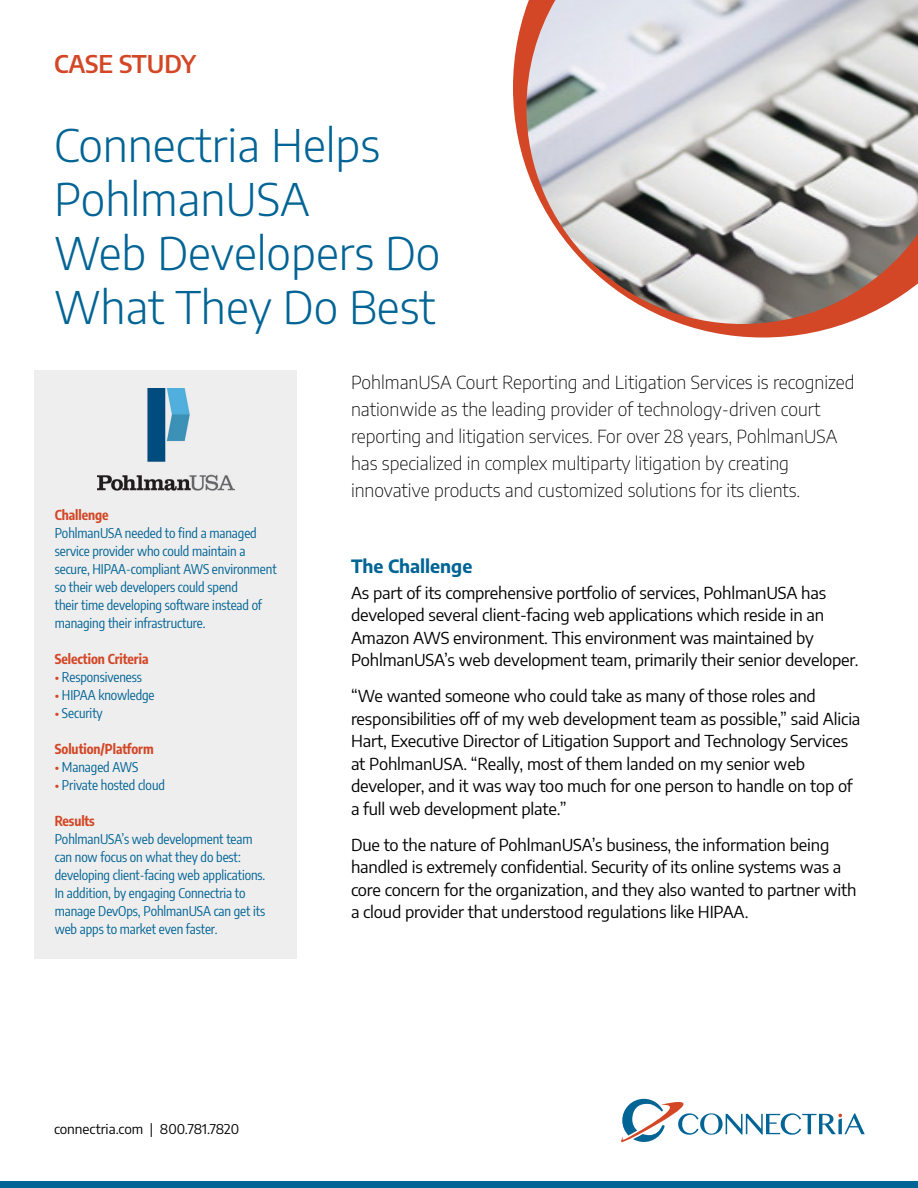
<style>
.page{position:relative;width:918px;height:1188px;background:#fff}
.page>*{position:absolute;margin:0;border:0;box-sizing:border-box;transform-origin:0 0}
.t1{font:300 45px/54px "Encode Sans";color:#006495}
.t2{font:600 24px "Encode Sans";color:#d34727}
.t3{font:200 18px/27px "Encode Sans";color:#000}
.t4{font:700 18px "Encode Sans";color:#006495}
.t5{font:16.5px/22.5px "Encode Sans";letter-spacing:-.01em;color:#000}
.t6{font:13.5px/18px "Encode Sans Condensed";letter-spacing:-.005em;color:#006495}
.t7{font:700 13.5px "Encode Sans Condensed";letter-spacing:-.005em;color:#d34727}
.t8{font:13.5px "Encode Sans";color:#000}
.s1{color:#d34727}
</style>
<div class="page">
<div style="left:34px;top:370px;width:263px;height:588px;background:#efeeee"></div>
<svg style="left:513px;top:8px;width:331px;height:330px"></svg>
<img style="left:526px;top:0;width:392px;height:324px">
<div style="left:0;top:1181px;width:918px;height:7px;background:#006495"></div>
<svg style="left:621px;top:1098px;width:244px;height:45px"></svg>
<img style="left:98px;top:389px;width:136px;height:101px">
<h2 class="t2" style="left:54px;top:46px;width:144px">CASE STUDY</h2>
<h1 class="t1" style="left:54px;top:116px;width:388px">Connectria Helps<br>PohlmanUSA<br>Web Developers Do<br>What They Do Best</h1>
<p class="t7" style="left:55px;top:505px;width:55px">Challenge</p>
<p class="t6" style="left:55px;top:523px;width:224px">PohlmanUSA needed to find a managed service provider who could maintain a secure, HIPAA-compliant AWS environment so their web developers could spend<br>their time developing software instead of managing their infrastructure.</p>
<p class="t7" style="left:55px;top:649px;width:95px">Selection Criteria</p>
<p class="t6" style="left:55px;top:667px;width:89px"><span class="s1">•</span> Responsiveness</p>
<p class="t6" style="left:55px;top:685px;width:101px"><span class="s1">•</span> HIPAA knowledge</p>
<p class="t6" style="left:55px;top:703px;width:49px"><span class="s1">•</span> Security</p>
<p class="t7" style="left:55px;top:739px;width:100px">Solution/Platform</p>
<p class="t6" style="left:55px;top:757px;width:85px"><span class="s1">•</span> Managed AWS</p>
<p class="t6" style="left:55px;top:775px;width:112px"><span class="s1">•</span> Private hosted cloud</p>
<p class="t7" style="left:55px;top:811px;width:42px">Results</p>
<p class="t6" style="left:55px;top:829px;width:212px">PohlmanUSA’s web development team can now focus on what they do best: developing client-facing web applications.<br>In addition, by engaging Connectria to manage DevOps, PohlmanUSA can get its web apps to market even faster.</p>
<p class="t8" style="left:54px;top:1120px;width:187px">connectria.com | 800.781.7820</p>
<p class="t3" style="left:351px;top:368px;width:505px">PohlmanUSA Court Reporting and Litigation Services is recognized nationwide as the leading provider of technology-driven court reporting and litigation services. For over 28 years, PohlmanUSA has specialized in complex multiparty litigation by creating innovative products and customized solutions for its clients.</p>
<p class="t4" style="left:351px;top:553px;width:123px">The Challenge</p>
<p class="t5" style="left:351px;top:581px;width:509px">As part of its comprehensive portfolio of services, PohlmanUSA has developed several client-facing web applications which reside in an Amazon AWS environment. This environment was maintained by PohlmanUSA’s web development team, primarily their senior developer.</p>
<p class="t5" style="left:351px;top:684px;width:511px">“We wanted someone who could take as many of those roles and responsibilities off of my web development team as possible,” said Alicia Hart, Executive Director of Litigation Support and Technology Services at PohlmanUSA. “Really, most of them landed on my senior web developer, and it was way too much for one person to handle on top of a full web development plate.”</p>
<p class="t5" style="left:351px;top:833px;width:507px">Due to the nature of PohlmanUSA’s business, the information being handled is extremely confidential. Security of its online systems was a core concern for the organization, and they also wanted to partner with a cloud provider that understood regulations like HIPAA.</p>
</div>
